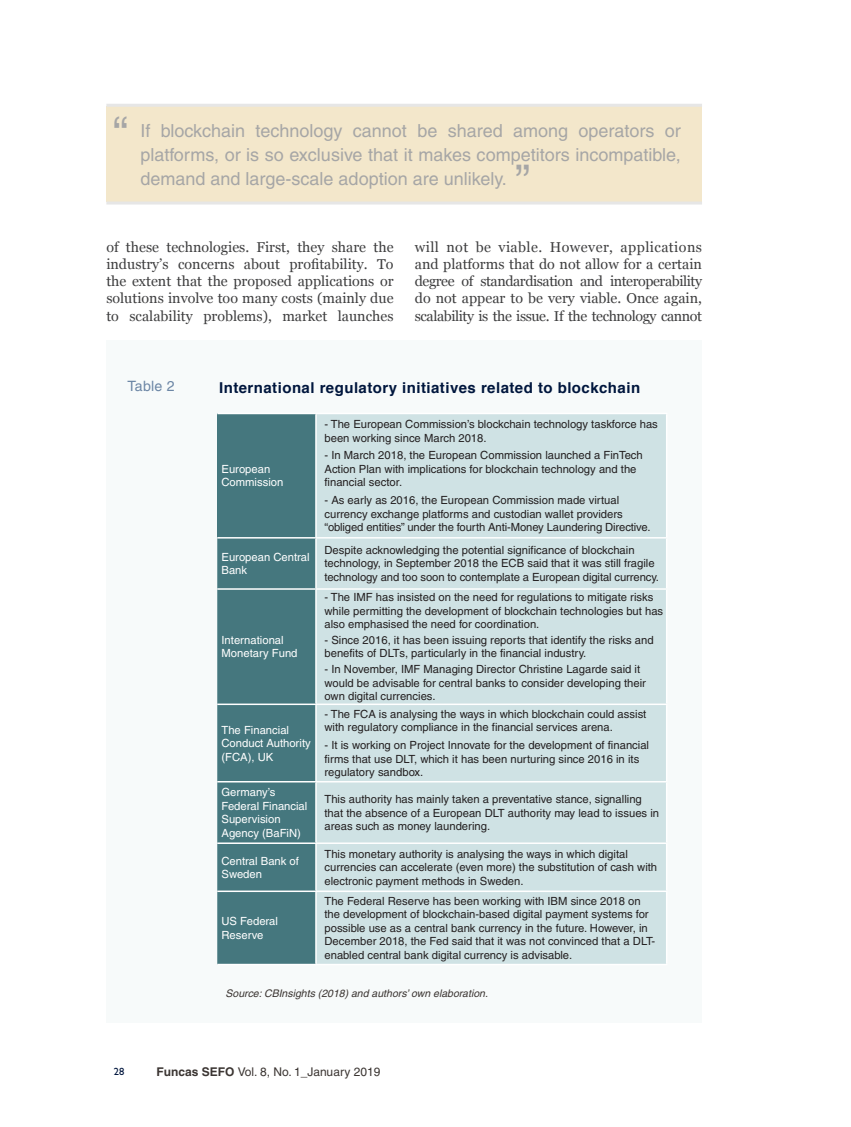
<style>
.page{position:relative;width:851px;height:1127px;background:#fff}
.page>*{position:absolute;margin:0;border:0;box-sizing:border-box;transform-origin:0 0}
._10_-_Texto_Grisete{font:45px "Helvetica";color:#a6a6a6}
._10_-_Texto_Grisete-2{font:18px/24px "Helvetica";color:#a6a6a6;text-align:justify}
.titulo_grafico{font:700 15px "Helvetica";letter-spacing:.03em;color:#00163d}
._04_-_Texto_general{font:14.25px/17.1px "Georgia";color:#3e3e3f;text-align:justify}
.Exhibit{font:14.25px "Helvetica";letter-spacing:.01em;color:#6c86a5}
.t1{font:12px "Helvetica";color:#3b3532}
.t2{font:11.25px/13.5px "Helvetica";color:#231f20}
.t3{font:11.25px/13.5px "Helvetica";color:#fff}
.fuente_y_notras{font:italic 10.5px "Helvetica";color:#3b3532}
.t4{font:500 10.5px "Gill Sans MT Std";color:#00163d}
.s1{font-family:"Helvetica CE";font-weight:700}
</style>
<div class="page">
<div style="left:106px;top:340px;width:596px;height:683px;background:#f7fafa"></div>
<div style="left:217px;top:413px;width:99px;height:125px;background:#45777e"></div>
<div style="left:317px;top:414px;width:348px;height:550px;background:#cfe2e4"></div>
<div style="left:217px;top:538px;width:98px;height:426px;background:#45777e"></div>
<hr style="left:217px;top:588px;width:99px;height:2px;background:#fff">
<hr style="left:217px;top:703px;width:99px;height:2px;background:#fff">
<hr style="left:217px;top:781px;width:99px;height:1px;background:#fff">
<hr style="left:217px;top:842px;width:99px;height:2px;background:#fff">
<hr style="left:217px;top:890px;width:99px;height:2px;background:#fff">
<hr style="left:217px;top:964px;width:99px;height:1px;background:#fff">
<hr style="left:316px;top:588px;width:351px;height:2px;background:#fff">
<hr style="left:316px;top:703px;width:351px;height:2px;background:#fff">
<hr style="left:316px;top:781px;width:351px;height:1px;background:#fff">
<hr style="left:316px;top:842px;width:351px;height:2px;background:#fff">
<hr style="left:316px;top:890px;width:351px;height:2px;background:#fff">
<hr style="left:316px;top:964px;width:351px;height:1px;background:#fff">
<hr style="left:665px;top:538px;width:2px;height:50px;background:#fff">
<hr style="left:665px;top:590px;width:2px;height:113px;background:#fff">
<hr style="left:665px;top:705px;width:2px;height:76px;background:#fff">
<hr style="left:665px;top:782px;width:2px;height:60px;background:#fff">
<hr style="left:665px;top:844px;width:2px;height:46px;background:#fff">
<hr style="left:665px;top:892px;width:2px;height:72px;background:#fff">
<hr style="left:316px;top:413px;width:351px;height:1px;background:#fff">
<hr style="left:665px;top:414px;width:2px;height:123px;background:#fff">
<hr style="left:316px;top:537px;width:351px;height:1px;background:#fff">
<hr style="left:217px;top:413px;width:99px;height:1px;background:#fff">
<hr style="left:315px;top:414px;width:2px;height:123px;background:#fff">
<hr style="left:217px;top:537px;width:99px;height:1px;background:#fff">
<hr style="left:315px;top:538px;width:2px;height:50px;background:#fff">
<hr style="left:315px;top:590px;width:2px;height:113px;background:#fff">
<hr style="left:315px;top:705px;width:2px;height:76px;background:#fff">
<hr style="left:315px;top:782px;width:2px;height:60px;background:#fff">
<hr style="left:315px;top:844px;width:2px;height:46px;background:#fff">
<hr style="left:315px;top:892px;width:2px;height:72px;background:#fff">
<div style="left:106px;top:107px;width:596px;height:95px;background:#f3e7cb"></div>
<hr style="left:106px;top:104px;width:596px;height:3px;background:#e6e6e6">
<hr style="left:106px;top:201px;width:596px;height:3px;background:#e6e6e6">
<p class="_10_-_Texto_Grisete" style="left:113px;top:107px;width:16px">“</p>
<p class="_10_-_Texto_Grisete-2" style="left:140px;top:118px;width:542px">If blockchain technology cannot be shared among operators or platforms, or is so exclusive that it makes competitors incompatible, demand and large-scale adoption are unlikely.</p>
<p class="_10_-_Texto_Grisete" style="left:515px;top:155px;width:16px">”</p>
<p class="_04_-_Texto_general" style="left:106px;top:239px;width:289px">of these technologies. First, they share the industry’s concerns about profitability. To the extent that the proposed applications or solutions involve too many costs (mainly due to scalability problems), market launches</p>
<p class="_04_-_Texto_general" style="left:415px;top:239px;width:288px">will not be viable. However, applications and platforms that do not allow for a certain degree of standardisation and interoperability do not appear to be very viable. Once again, scalability is the issue. If the technology cannot</p>
<p class="Exhibit" style="left:128px;top:378px;width:48px">Table 2</p>
<p class="titulo_grafico" style="left:219px;top:378px;width:422px">International regulatory initiatives related to blockchain</p>
<p class="t3" style="left:221px;top:462px;width:63px">European<br>Commission</p>
<p class="t2" style="left:324px;top:417px;width:335px">- The European Commission’s blockchain technology taskforce has been working since March 2018.</p>
<p class="t2" style="left:324px;top:449px;width:320px">- In March 2018, the European Commission launched a FinTech<br>Action Plan with implications for blockchain technology and the financial sector.</p>
<p class="t2" style="left:324px;top:493px;width:327px">- As early as 2016, the European Commission made virtual currency exchange platforms and custodian wallet providers “obliged entities” under the fourth Anti-Money Laundering Directive.</p>
<p class="t3" style="left:221px;top:550px;width:90px">European Central<br>Bank</p>
<p class="t2" style="left:324px;top:543px;width:336px">Despite acknowledging the potential significance of blockchain technology, in September 2018 the ECB said that it was still fragile technology and too soon to contemplate a European digital currency.</p>
<p class="t3" style="left:221px;top:633px;width:77px">International<br>Monetary Fund</p>
<p class="t3" style="left:221px;top:723px;width:91px">The Financial<br>Conduct Authority (FCA), UK</p>
<p class="t2" style="left:324px;top:590px;width:340px">- The IMF has insisted on the need for regulations to mitigate risks while permitting the development of blockchain technologies but has also emphasised the need for coordination.</p>
<p class="t2" style="left:324px;top:633px;width:330px">- Since 2016, it has been issuing reports that identify the risks and benefits of DLTs, particularly in the financial industry.</p>
<p class="t2" style="left:324px;top:662px;width:323px">- In November, IMF Managing Director Christine Lagarde said it would be advisable for central banks to consider developing their own digital currencies.</p>
<p class="t2" style="left:324px;top:707px;width:323px">- The FCA is analysing the ways in which blockchain could assist with regulatory compliance in the financial services arena.</p>
<p class="t2" style="left:324px;top:738px;width:326px">- It is working on Project Innovate for the development of financial firms that use DLT, which it has been nurturing since 2016 in its regulatory sandbox.</p>
<p class="t3" style="left:221px;top:785px;width:87px">Germany’s<br>Federal Financial<br>Supervision<br>Agency (BaFiN)</p>
<p class="t2" style="left:324px;top:792px;width:336px">This authority has mainly taken a preventative stance, signalling that the absence of a European DLT authority may lead to issues in areas such as money laundering.</p>
<p class="t3" style="left:221px;top:854px;width:79px">Central Bank of<br>Sweden</p>
<p class="t2" style="left:324px;top:847px;width:334px">This monetary authority is analysing the ways in which digital currencies can accelerate (even more) the substitution of cash with electronic payment methods in Sweden.</p>
<p class="t3" style="left:221px;top:914px;width:58px">US Federal<br>Reserve</p>
<p class="t2" style="left:324px;top:894px;width:332px">The Federal Reserve has been working with IBM since 2018 on the development of blockchain-based digital payment systems for possible use as a central bank currency in the future. However, in December 2018, the Fed said that it was not convinced that a DLT&shy;enabled central bank digital currency is advisable.</p>
<p class="fuente_y_notras" style="left:225px;top:987px;width:264px">Source: CBInsights (2018) and authors’ own elaboration.</p>
<p class="t4" style="left:114px;top:1065px;width:12px">28</p>
<p class="t1" style="left:156px;top:1064px;width:225px"><span class="s1">Funcas SEFO</span> Vol. 8, No. 1_January 2019</p>
</div>
